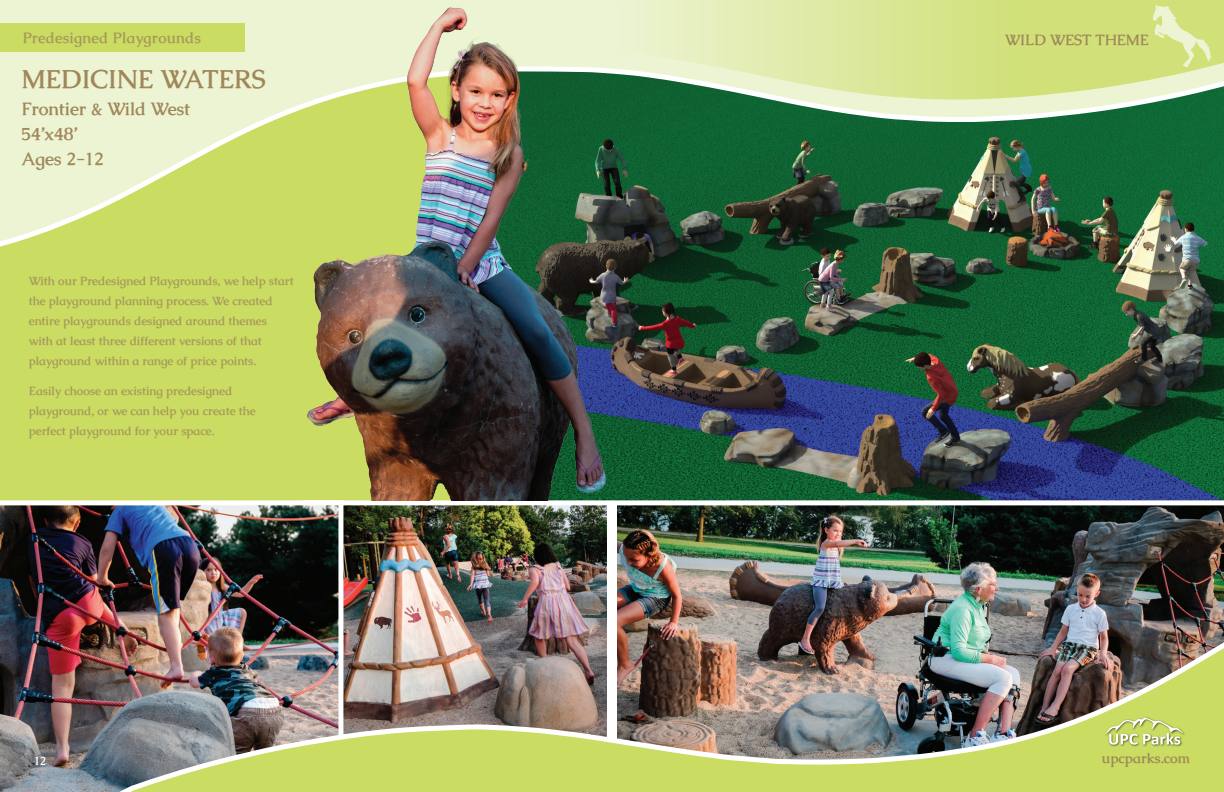
<style>
.page{position:relative;width:1224px;height:792px;background:#fff}
.page>*{position:absolute;margin:0;border:0;box-sizing:border-box;transform-origin:0 0}
.t1{font:700 25.7px "Caudex";color:#9f875a}
.t2{font:700 17.8px/25px "Caudex";color:#9f875a}
.t3{font:700 15px "Caudex";letter-spacing:.02em;color:#9f875a}
.t4{font:700 14.9px "Caudex";color:#9f875a}
.t5{font:700 13.9px "Caudex";color:#9f875a}
.t6{font:700 11.9px/20px "Caudex";color:#9f875a}
.t7{font:700 11.9px "Caudex";color:#fff}
</style>
<div class="page">
<div style="left:0;top:0;width:513px;height:538px;background:#cadc62"></div>
<img style="left:631px;top:271px;width:593px;height:229px">
<svg style="left:0;top:245px;width:1224px;height:26px"></svg>
<img style="left:343px;top:500px;width:269px;height:32px">
<img style="left:0;top:500px;width:343px;height:292px">
<img style="left:612px;top:500px;width:612px;height:32px">
<img style="left:67px;top:532px;width:1157px;height:260px">
<img style="left:1103px;top:717px;width:83px;height:20px">
<img style="left:1107px;top:731px;width:77px;height:17px">
<svg style="left:1105px;top:717px;width:78px;height:28px;background:#c8d57f"></svg>
<img style="left:281px;top:245px;width:350px;height:255px">
<svg style="left:0;top:0;width:1224px;height:245px"></svg>
<svg style="left:1153px;top:5px;width:58px;height:62px;background:#d9e592"></svg>
<p class="t3" style="left:22px;top:28px;width:180px">Predesigned Playgrounds</p>
<h1 class="t1" style="left:21px;top:62px;width:246px">MEDICINE WATERS</h1>
<h2 class="t2" style="left:21px;top:96px;width:170px">Frontier &amp; Wild West<br>54’x48’<br>Ages 2-12</h2>
<p class="t6" style="left:29px;top:271px;width:266px">With our Predesigned Playgrounds, we help start the playground planning process. We created entire playgrounds designed around themes with at least three different versions of that playground within a range of price points.</p>
<p class="t6" style="left:29px;top:381px;width:228px">Easily choose an existing predesigned playground, or we can help you create the perfect playground for your space.</p>
<p class="t7" style="left:34px;top:754px;width:14px">12</p>
<p class="t4" style="left:1005px;top:31px;width:145px">WILD WEST THEME</p>
<p class="t5" style="left:1102px;top:750px;width:90px">upcparks.com</p>
</div>
